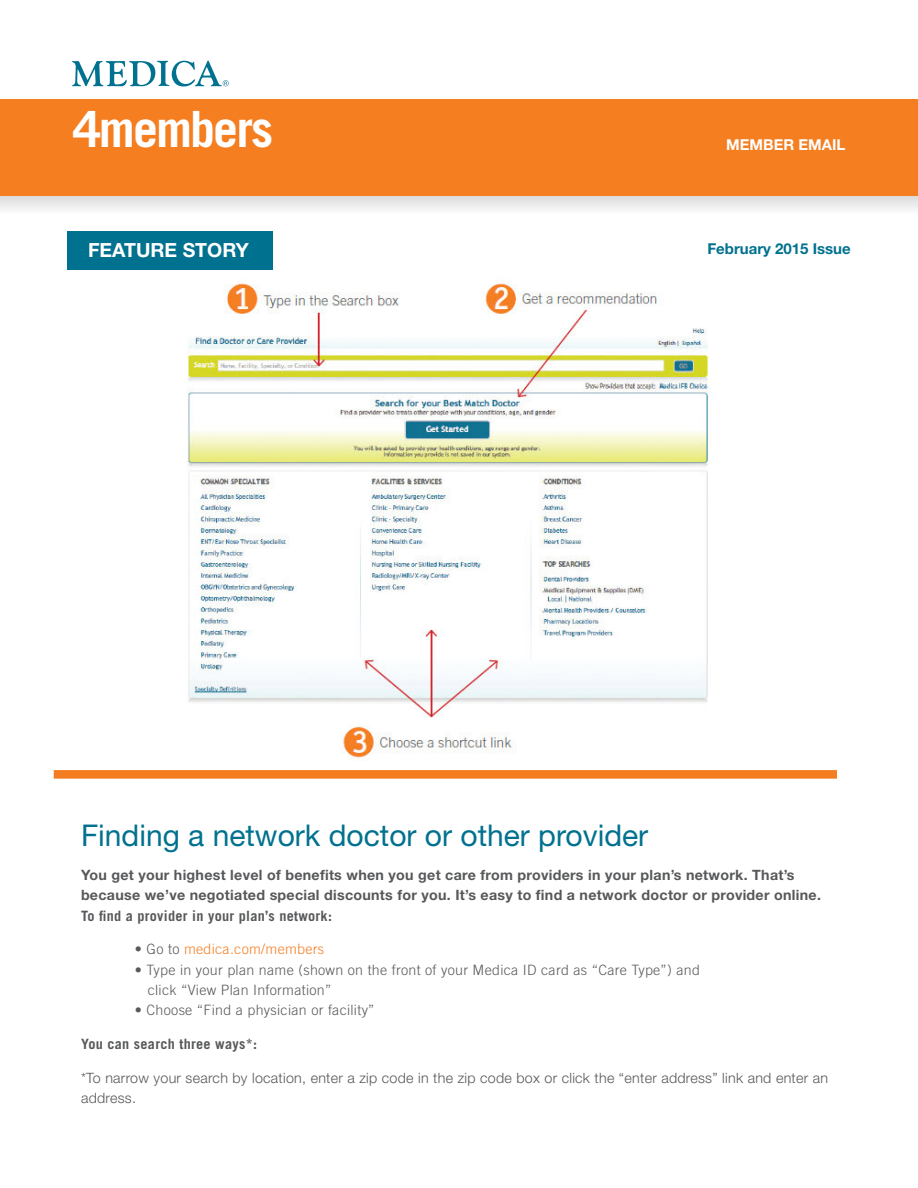
<style>
.page{position:relative;width:918px;height:1188px;background:#fff}
.page>*{position:absolute;margin:0;border:0;box-sizing:border-box;transform-origin:0 0}
.t1{font:700 49.95px "Trade Gothic";letter-spacing:-.04em;color:#fff}
.Headline{font:30px "Helvetica Neue LT Std";color:#00718e}
.t2{font:700 19.5px "Helvetica Neue LT Std";color:#fff}
.t3{font:700 15px "Helvetica Neue LT Std";color:#00718e}
.t4{font:700 15px "Helvetica Neue LT Std";color:#fff}
.Subhead{font:700 14.25px/20.2px "Helvetica Neue LT Std";letter-spacing:.02em;color:#57585a}
.Body_Copy{font:300 14.25px/20.2px "Trade Gothic LT Std";letter-spacing:.02em;color:#57585a}
.Body_Copy-2{font:300 14.25px/20.2px "Helvetica Neue LT Std";letter-spacing:.02em;color:#57585a}
.Body_Copy-3{font:700 14.25px "Trade Gothic LT Std";letter-spacing:.02em;color:#57585a}
.Body_Copy-4{font:300 14.25px "Trade Gothic LT Std";letter-spacing:.02em;color:#f57d21}
.s1{color:#57585a}
</style>
<div class="page">
<div style="left:0;top:99px;width:918px;height:87px;background:#f57e20"></div>
<svg style="left:72px;top:60px;width:157px;height:27px"></svg>
<svg style="left:0;top:196px;width:918px;height:14px"></svg>
<div style="left:0;top:180px;width:918px;height:16px;background:#f57e20"></div>
<div style="left:68px;top:231px;width:205px;height:39px;background:#00718e"></div>
<img style="left:187px;top:277px;width:521px;height:481px">
<div style="left:54px;top:770px;width:783px;height:9px;background:#f57d21"></div>
<h1 class="t1" style="left:73px;top:93px;width:202px">4members</h1>
<p class="t4" style="left:726px;top:135px;width:121px">MEMBER EMAIL</p>
<p class="t2" style="left:88px;top:238px;width:162px">FEATURE STORY</p>
<p class="t3" style="left:707px;top:239px;width:145px">February 2015 Issue</p>
<p class="Headline" style="left:81px;top:818px;width:569px">Finding a network doctor or other provider</p>
<p class="Subhead" style="left:81px;top:865px;width:742px">You get your highest level of benefits when you get care from providers in your plan’s network. That’s because we’ve negotiated special discounts for you. It’s easy to find a network doctor or provider online.</p>
<p class="Body_Copy-3" style="left:81px;top:907px;width:253px">To find a provider in your plan’s network:</p>
<p class="Body_Copy-4" style="left:135px;top:941px;width:191px"><span class="s1">• Go to</span> medica.com/members</p>
<p class="Body_Copy" style="left:148px;top:959px;width:554px;text-indent:-13px">• Type in your plan name (shown on the front of your Medica ID card as “Care Type”) and click “View Plan Information”</p>
<p class="Body_Copy" style="left:135px;top:1000px;width:241px">• Choose “Find a physician or facility”</p>
<p class="Body_Copy-3" style="left:81px;top:1035px;width:178px">You can search three ways*:</p>
<p class="Body_Copy-2" style="left:81px;top:1067px;width:749px">*To narrow your search by location, enter a zip code in the zip code box or click the “enter address” link and enter an address.</p>
</div>
